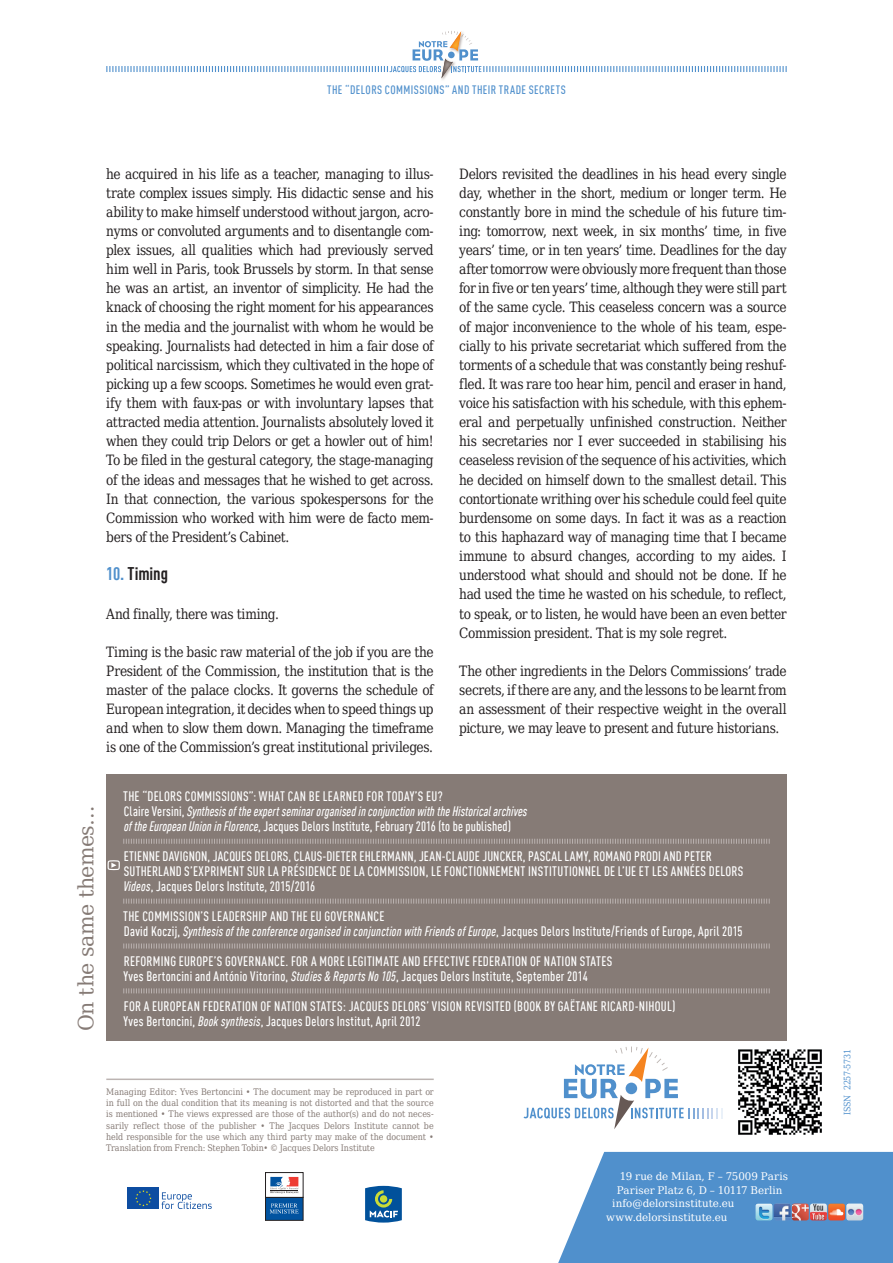
<style>
.page{position:relative;width:893px;height:1263px;background:#fff}
.page>*{position:absolute;margin:0;border:0;box-sizing:border-box;transform-origin:0 0}
.t1{font:21px "DejaVu Serif";letter-spacing:-.025em;color:#867b76}
.EN_TRI_T1{font:700 condensed 18px "DIN Offc Pro";letter-spacing:-.005em;color:#231f20}
.EN_TRI_Texte_courant{font:14.25px/19px "DejaVu Serif Condensed";letter-spacing:-.025em;color:#231f20;text-align:justify;scale:.95 1}
.SYN_SMT_auteur{font:italic 500 condensed 13.5px/15px "DIN Offc Pro";letter-spacing:.01em;color:#fff}
.SYN_SMT_titre{font:500 condensed 13.5px "DIN Offc Pro";letter-spacing:.02em;color:#fff}
.TRI_SMT_titre{font:500 condensed 13.5px/15px "DIN Offc Pro";letter-spacing:.02em;color:#fff}
.SYN_SMT_auteur-2{font:500 condensed 13.5px "DIN Offc Pro";letter-spacing:.025em;color:#fff}
.SYN_SMT_auteur_fin{font:500 condensed 13.5px "DIN Offc Pro";letter-spacing:.025em;color:#fff}
.TRI_SMT_auteur{font:500 condensed 13.5px "DIN Offc Pro";letter-spacing:.02em;color:#fff}
.EN_TRI_titre_courant{font:500 condensed 12px "DIN Offc Pro";color:#5090cc}
.t2{font:10.5px "DejaVu Serif";color:#fff}
.t3{font:9px/11.2px "DejaVu Serif Condensed";letter-spacing:-.015em;color:#867b76;text-align:justify}
.t4{font:9px "DejaVu Serif Condensed";letter-spacing:-.02em;color:#5090cc}
.s1{color:#5090cc}
.s2{font-style:normal}
.s3{font-style:italic}
</style>
<div class="page">
<svg style="left:558px;top:1152px;width:335px;height:111px;background:#5c98cf"></svg>
<hr style="left:106px;top:1078px;width:328px;height:2px;background:#bcb4b2">
<svg style="left:523px;top:1046px;width:199px;height:83px"></svg>
<svg style="left:106px;top:31px;width:681px;height:47px"></svg>
<img style="left:774px;top:1203px;width:89px;height:17px">
<img style="left:756px;top:1203px;width:16px;height:17px">
<svg style="left:365px;top:1186px;width:37px;height:36px"></svg>
<div style="left:265px;top:1197px;width:38px;height:23px;background:#0153a0"></div>
<div style="left:265px;top:1197px;width:38px;height:23px;border:1px solid #231f20"></div>
<svg style="left:270px;top:1176px;width:29px;height:18px"></svg>
<div style="left:265px;top:1172px;width:38px;height:25px;border:1px solid #231f20"></div>
<svg style="left:270px;top:1177px;width:28px;height:16px"></svg>
<svg style="left:270px;top:1203px;width:29px;height:10px"></svg>
<div style="left:128px;top:1188px;width:31px;height:21px;background:#0d4da1"></div>
<svg style="left:135px;top:1190px;width:17px;height:16px"></svg>
<svg style="left:161px;top:1192px;width:51px;height:17px"></svg>
<div style="left:106px;top:774px;width:681px;height:266px;background:#867b76"></div>
<svg style="left:123px;top:838px;width:647px;height:6px"></svg>
<svg style="left:123px;top:898px;width:647px;height:6px"></svg>
<svg style="left:123px;top:943px;width:647px;height:6px"></svg>
<svg style="left:123px;top:988px;width:647px;height:6px"></svg>
<img style="left:738px;top:1049px;width:84px;height:86px">
<svg style="left:108px;top:860px;width:12px;height:10px"></svg>
<p class="EN_TRI_titre_courant" style="left:327px;top:81px;width:35px">The “Delors</p>
<p class="EN_TRI_titre_courant" style="left:385px;top:81px;width:12px">Commissions</p>
<p class="EN_TRI_titre_courant" style="left:445px;top:81px;width:33px">” and their</p>
<p class="EN_TRI_titre_courant" style="left:499px;top:81px;width:7px">trade</p>
<p class="EN_TRI_titre_courant" style="left:529px;top:81px;width:7px">secrets</p>
<p class="EN_TRI_Texte_courant" style="left:106px;top:163px;width:346px">he acquired in his life as a teacher, managing to illus&shy;trate complex issues simply. His didactic sense and his ability to make himself understood without jargon, acro&shy;nyms or convoluted arguments and to disentangle com&shy;plex issues, all qualities which had previously served him well in Paris, took Brussels by storm. In that sense he was an artist, an inventor of simplicity. He had the knack of choosing the right moment for his appearances in the media and the journalist with whom he would be speaking. Journalists had detected in him a fair dose of political narcissism, which they cultivated in the hope of picking up a few scoops. Sometimes he would even grat&shy;ify them with faux-pas or with involuntary lapses that attracted media attention. Journalists absolutely loved it when they could trip Delors or get a howler out of him!<br>To be filed in the gestural category, the stage-managing of the ideas and messages that he wished to get across.<br>In that connection, the various spokespersons for the Commission who worked with him were de facto mem&shy;bers of the President’s Cabinet.</p>
<p class="EN_TRI_T1" style="left:106px;top:560px;width:63px"><span class="s1">10.</span> Timing</p>
<p class="EN_TRI_Texte_courant" style="left:106px;top:603px;width:183px">And finally, there was timing.</p>
<p class="EN_TRI_Texte_courant" style="left:106px;top:641px;width:346px">Timing is the basic raw material of the job if you are the President of the Commission, the institution that is the master of the palace clocks. It governs the schedule of European integration, it decides when to speed things up and when to slow them down. Managing the timeframe is one of the Commission’s great institutional privileges.</p>
<p class="EN_TRI_Texte_courant" style="left:459px;top:163px;width:346px">Delors revisited the deadlines in his head every single day, whether in the short, medium or longer term. He constantly bore in mind the schedule of his future tim&shy;ing: tomorrow, next week, in six months’ time, in five years’ time, or in ten years’ time. Deadlines for the day after tomorrow were obviously more frequent than those for in five or ten years’ time, although they were still part of the same cycle. This ceaseless concern was a source of major inconvenience to the whole of his team, espe&shy;cially to his private secretariat which suffered from the torments of a schedule that was constantly being reshuf&shy;fled. It was rare too hear him, pencil and eraser in hand, voice his satisfaction with his schedule, with this ephem&shy;eral and perpetually unfinished construction. Neither his secretaries nor I ever succeeded in stabilising his ceaseless revision of the sequence of his activities, which he decided on himself down to the smallest detail. This contortionate writhing over his schedule could feel quite burdensome on some days. In fact it was as a reaction to this haphazard way of managing time that I became immune to absurd changes, according to my aides. I understood what should and should not be done. If he had used the time he wasted on his schedule, to reflect, to speak, or to listen, he would have been an even better Commission president. That is my sole regret.</p>
<p class="EN_TRI_Texte_courant" style="left:459px;top:660px;width:346px">The other ingredients in the Delors Commissions’ trade secrets, if there are any, and the lessons to be learnt from an assessment of their respective weight in the overall picture, we may leave to present and future historians.</p>
<p class="t1" style="left:67px;top:1031px;width:227px;rotate:-90deg">On the same themes…</p>
<p class="SYN_SMT_titre" style="left:123px;top:786px;width:321px">THE “DELORS COMMISSIONS”: WHAT CAN BE LEARNED FOR TODAY’S EU?</p>
<p class="SYN_SMT_auteur" style="left:124px;top:803px;width:405px"><span class="s2">Claire Versini,</span> Synthesis of the expert seminar organised in conjunction with the Historical archives of the European Union in Florence<span class="s2">, Jacques Delors Institute, February 2016 (to be published)</span></p>
<p class="TRI_SMT_titre" style="left:124px;top:848px;width:621px">ETIENNE DAVIGNON, JACQUES DELORS, CLAUS-DIETER EHLERMANN, JEAN-CLAUDE JUNCKER, PASCAL LAMY, ROMANO PRODI AND PETER<br>SUTHERLAND S’EXPRIMENT SUR LA PRÉSIDENCE DE LA COMMISSION, LE FONCTIONNEMENT INSTITUTIONNEL DE L’UE ET LES ANNÉES DELORS</p>
<p class="TRI_SMT_auteur" style="left:123px;top:876px;width:193px"><span class="s3">Videos</span>, Jacques Delors Institute, 2015/2016</p>
<p class="SYN_SMT_titre" style="left:123px;top:906px;width:263px">THE COMMISSION’S LEADERSHIP AND THE EU GOVERNANCE</p>
<p class="SYN_SMT_auteur" style="left:124px;top:922px;width:620px"><span class="s2">David Koczij,</span> Synthesis of the conference organised in conjunction with Friends of Europe<span class="s2">, Jacques Delors Institute/Friends of Europe, April 2015</span></p>
<p class="SYN_SMT_titre" style="left:124px;top:951px;width:490px">REFORMING EUROPE’S GOVERNANCE. FOR A MORE LEGITIMATE AND EFFECTIVE FEDERATION OF NATION STATES</p>
<p class="SYN_SMT_auteur-2" style="left:124px;top:966px;width:466px">Yves Bertoncini and António Vitorino, <span class="s3">Studies &amp; Reports No 105</span>, Jacques Delors Institute, September 2014</p>
<p class="SYN_SMT_titre" style="left:124px;top:996px;width:553px">FOR A EUROPEAN FEDERATION OF NATION STATES: JACQUES DELORS’ VISION REVISITED (BOOK BY GAËTANE RICARD-NIHOUL)</p>
<p class="SYN_SMT_auteur_fin" style="left:124px;top:1011px;width:298px">Yves Bertoncini, <span class="s3">Book synthesis</span>, Jacques Delors Institut, April 2012</p>
<p class="t3" style="left:106px;top:1085px;width:329px">Managing Editor: Yves Bertoncini • The document may be reproduced in part or in full on the dual condition that its meaning is not distorted and that the source is mentioned • The views expressed are those of the author(s) and do not neces&shy;sarily reflect those of the publisher • The Jacques Delors Institute cannot be held responsible for the use which any third party may make of the document • Translation from French: Stephen Tobin• © Jacques Delors Institute</p>
<p class="t2" style="left:620px;top:1167px;width:170px">19 rue de Milan, F – 75009 Paris</p>
<p class="t2" style="left:617px;top:1180px;width:167px">Pariser Platz 6, D – 10117 Berlin</p>
<p class="t2" style="left:612px;top:1194px;width:124px">info@delorsinstitute.eu</p>
<p class="t2" style="left:606px;top:1207px;width:123px">www.delorsinstitute.eu</p>
<p class="t4" style="left:839px;top:1115px;width:68px;rotate:-90deg">ISSN 2257-5731</p>
</div>
